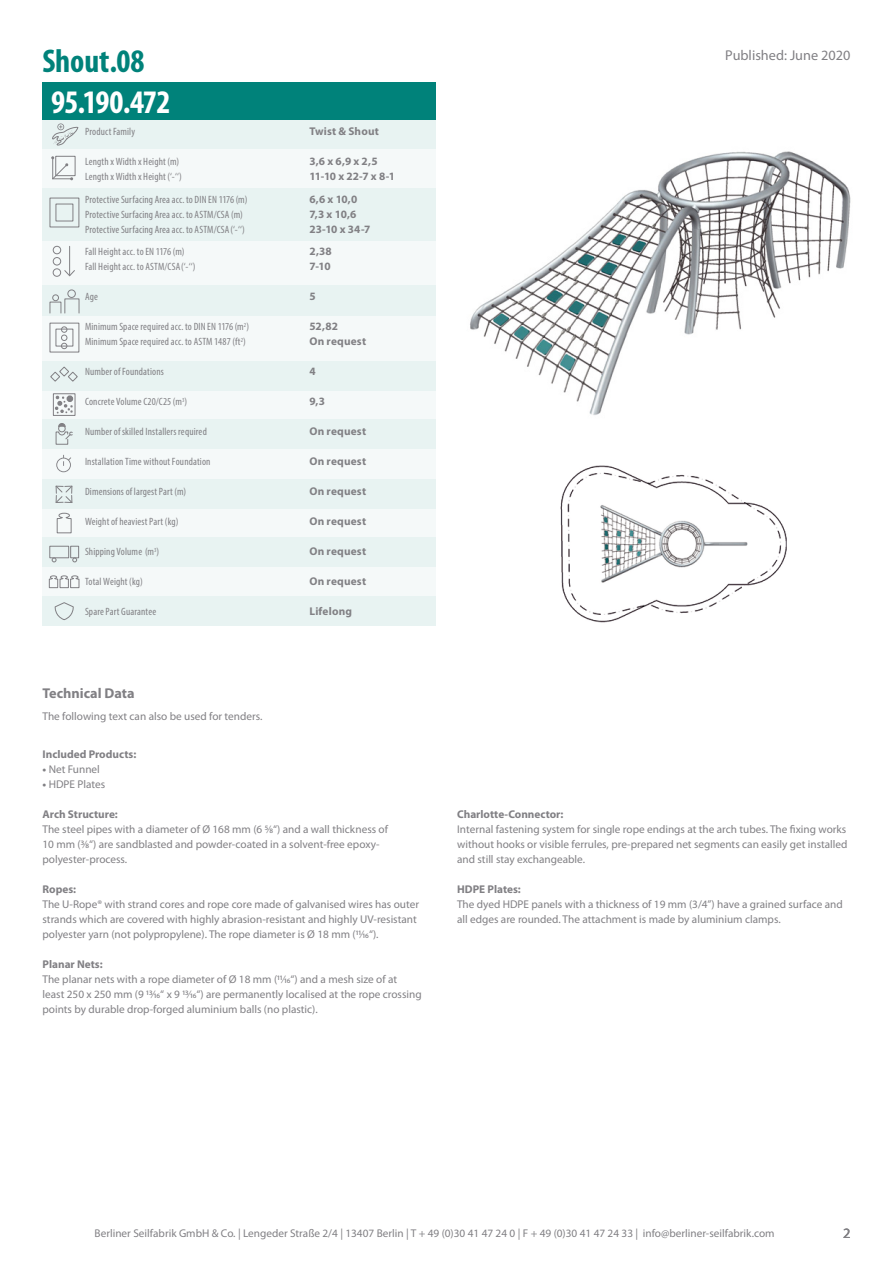
<style>
.page{position:relative;width:893px;height:1263px;background:#fff}
.page>*{position:absolute;margin:0;border:0;box-sizing:border-box;transform-origin:0 0}
.t1{font:700 condensed 33px "Myriad Pro";letter-spacing:-.02em;color:#fff}
.t2{font:700 condensed 33px "Myriad Pro";letter-spacing:-.005em;color:#00827a}
.t3{font:14.25px "Myriad Pro";color:#818084}
.t4{font:700 14.25px "Myriad Pro";color:#818084}
.t5{font:11.25px/15px "Myriad Pro";color:#818084}
.t6{font:700 11.25px/15px "Myriad Pro";letter-spacing:.005em;color:#818084}
.t7{font:condensed 10.65px/15px "Myriad Pro";letter-spacing:.015em;color:#818084}
.s1{font-weight:700}
</style>
<div class="page">
<img style="left:560px;top:465px;width:227px;height:158px">
<img style="left:470px;top:151px;width:381px;height:264px">
<div style="left:43px;top:120px;width:393px;height:32px;background:#e8f3f2"></div>
<div style="left:43px;top:82px;width:393px;height:38px;background:#00827a"></div>
<div style="left:43px;top:149px;width:393px;height:476px;background:#f5f9f9"></div>
<div style="left:43px;top:286px;width:393px;height:30px;background:#e8f3f2"></div>
<div style="left:43px;top:188px;width:393px;height:53px;background:#e8f3f2"></div>
<div style="left:43px;top:361px;width:393px;height:29px;background:#e8f3f2"></div>
<div style="left:43px;top:420px;width:393px;height:29px;background:#e8f3f2"></div>
<div style="left:43px;top:479px;width:393px;height:29px;background:#e8f3f2"></div>
<div style="left:43px;top:538px;width:393px;height:29px;background:#e8f3f2"></div>
<div style="left:43px;top:596px;width:393px;height:29px;background:#e8f3f2"></div>
<svg style="left:51px;top:156px;width:22px;height:24px"></svg>
<div style="left:50px;top:198px;width:29px;height:29px;border:1px solid #818084"></div>
<div style="left:56px;top:204px;width:17px;height:17px;border:1px solid #818084"></div>
<hr style="left:69px;top:246px;width:1px;height:30px;background:#818084">
<svg style="left:64px;top:269px;width:11px;height:8px"></svg>
<div style="left:53px;top:268px;width:8px;height:9px;border:1px solid #818084;border-radius:50%"></div>
<div style="left:53px;top:257px;width:8px;height:8px;border:1px solid #818084;border-radius:50%"></div>
<div style="left:53px;top:246px;width:8px;height:8px;border:1px solid #818084;border-radius:50%"></div>
<div style="left:50px;top:323px;width:29px;height:29px;border:1px solid #818084"></div>
<div style="left:56px;top:329px;width:17px;height:17px;border:1px solid #818084"></div>
<svg style="left:61px;top:335px;width:6px;height:14px"></svg>
<div style="left:61px;top:326px;width:6px;height:7px;border:1px solid #818084;border-radius:50%"></div>
<div style="left:52px;top:294px;width:7px;height:7px;border:1px solid #818084;border-radius:50%"></div>
<div style="left:50px;top:302px;width:11px;height:11px;border:1px solid #818084"></div>
<div style="left:64px;top:298px;width:15px;height:15px;border:1px solid #818084"></div>
<div style="left:67px;top:290px;width:9px;height:8px;border:1px solid #818084;border-radius:50%"></div>
<svg style="left:52px;top:123px;width:27px;height:23px"></svg>
<div style="left:53px;top:393px;width:22px;height:23px;border:1px solid #818084"></div>
<div style="left:67px;top:395px;width:6px;height:7px;border:4px solid #818084;border-radius:50%"></div>
<svg style="left:55px;top:396px;width:18px;height:17px"></svg>
<svg style="left:56px;top:455px;width:15px;height:17px"></svg>
<svg style="left:50px;top:366px;width:28px;height:16px"></svg>
<svg style="left:55px;top:485px;width:18px;height:18px"></svg>
<div style="left:49px;top:546px;width:20px;height:12px;border:1px solid #818084"></div>
<div style="left:70px;top:546px;width:9px;height:12px;border:1px solid #818084"></div>
<svg style="left:52px;top:558px;width:4px;height:4px"></svg>
<svg style="left:72px;top:558px;width:5px;height:4px"></svg>
<svg style="left:54px;top:602px;width:20px;height:18px"></svg>
<svg style="left:56px;top:512px;width:16px;height:22px"></svg>
<svg style="left:49px;top:575px;width:31px;height:13px"></svg>
<svg style="left:55px;top:423px;width:18px;height:22px"></svg>
<h1 class="t2" style="left:43px;top:40px;width:104px">Shout.08</h1>
<h1 class="t1" style="left:51px;top:81px;width:121px">95.190.472</h1>
<p class="t7" style="left:85px;top:124px;width:52px">Product Family</p>
<p class="t7" style="left:85px;top:154px;width:98px">Length x Width x Height (m)<br>Length x Width x Height (‘-‘‘)</p>
<p class="t7" style="left:85px;top:191px;width:164px">Protective Surfacing Area acc. to DIN EN 1176 (m)<br>Protective Surfacing Area acc. to ASTM/CSA (m)<br>Protective Surfacing Area acc. to ASTM/CSA(‘-‘‘)</p>
<p class="t7" style="left:85px;top:244px;width:112px">Fall Height acc. to EN 1176 (m)<br>Fall Height acc. to ASTM/CSA(‘-‘‘)</p>
<p class="t7" style="left:85px;top:289px;width:14px">Age</p>
<p class="t7" style="left:85px;top:319px;width:165px">Minimum Space required acc. to DIN EN 1176 (m<sup>2</sup>)<br>Minimum Space required acc. to ASTM 1487 (ft<sup>2</sup>)</p>
<p class="t7" style="left:85px;top:364px;width:80px">Number of Foundations</p>
<p class="t7" style="left:85px;top:394px;width:104px">Concrete Volume C20/C25 (m<sup>3</sup>)</p>
<p class="t7" style="left:85px;top:424px;width:123px">Number of skilled Installers required</p>
<p class="t7" style="left:85px;top:454px;width:127px">Installation Time without Foundation</p>
<p class="t7" style="left:85px;top:484px;width:103px">Dimensions of largest Part (m)</p>
<p class="t7" style="left:85px;top:514px;width:95px">Weight of heaviest Part (kg)</p>
<p class="t7" style="left:85px;top:544px;width:76px">Shipping Volume (m<sup>3</sup>)</p>
<p class="t7" style="left:85px;top:574px;width:59px">Total Weight (kg)</p>
<p class="t7" style="left:85px;top:604px;width:73px">Spare Part Guarantee</p>
<p class="t6" style="left:309px;top:123px;width:71px">Twist &amp; Shout</p>
<p class="t6" style="left:309px;top:153px;width:87px">3,6 x 6,9 x 2,5<br>11-10 x 22-7 x 8-1</p>
<p class="t6" style="left:309px;top:191px;width:63px">6,6 x 10,0<br>7,3 x 10,6<br>23-10 x 34-7</p>
<p class="t6" style="left:309px;top:243px;width:24px">2,38<br>7-10</p>
<p class="t6" style="left:309px;top:288px;width:8px">5</p>
<p class="t6" style="left:309px;top:318px;width:58px">52,82<br>On request</p>
<p class="t6" style="left:309px;top:363px;width:8px">4</p>
<p class="t6" style="left:309px;top:393px;width:17px">9,3</p>
<p class="t6" style="left:309px;top:423px;width:58px">On request</p>
<p class="t6" style="left:309px;top:453px;width:58px">On request</p>
<p class="t6" style="left:309px;top:483px;width:58px">On request</p>
<p class="t6" style="left:309px;top:513px;width:58px">On request</p>
<p class="t6" style="left:309px;top:543px;width:58px">On request</p>
<p class="t6" style="left:309px;top:573px;width:58px">On request</p>
<p class="t6" style="left:309px;top:603px;width:44px">Lifelong</p>
<p class="t4" style="left:43px;top:683px;width:94px">Technical Data</p>
<p class="t5" style="left:43px;top:709px;width:221px">The following text can also be used for tenders.</p>
<p class="t6" style="left:43px;top:746px;width:95px">Included Products:</p>
<p class="t5" style="left:43px;top:761px;width:59px"><span class="s1">•</span> Net Funnel</p>
<p class="t5" style="left:43px;top:776px;width:64px"><span class="s1">•</span> HDPE Plates</p>
<p class="t6" style="left:43px;top:806px;width:77px">Arch Structure:</p>
<p class="t5" style="left:43px;top:821px;width:347px">The steel pipes with a diameter of Ø 168 mm (6 5/8‘‘) and a wall thickness of<br>10 mm (3/8‘‘) are sandblasted and powder-coated in a solvent-free epoxy&shy;polyester-process.</p>
<p class="t6" style="left:43px;top:881px;width:35px">Ropes:</p>
<p class="t5" style="left:43px;top:896px;width:378px">The U-Rope® with strand cores and rope core made of galvanised wires has outer strands which are covered with highly abrasion-resistant and highly UV-resistant polyester yarn (not polypropylene). The rope diameter is Ø 18 mm (11/16‘‘).</p>
<p class="t6" style="left:43px;top:956px;width:62px">Planar Nets:</p>
<p class="t5" style="left:43px;top:971px;width:381px">The planar nets with a rope diameter of Ø 18 mm (11/16‘‘) and a mesh size of at least 250 x 250 mm (9 13/16‘‘ x 9 13/16‘‘) are permanently localised at the rope crossing points by durable drop-forged aluminium balls (no plastic).</p>
<p class="t3" style="left:725px;top:46px;width:127px">Published: June 2020</p>
<p class="t6" style="left:457px;top:806px;width:108px">Charlotte-Connector:</p>
<p class="t5" style="left:457px;top:821px;width:392px;text-align:justify">Internal fastening system for single rope endings at the arch tubes. The fixing works without hooks or visible ferrules, pre-prepared net segments can easily get installed and still stay exchangeable.</p>
<p class="t6" style="left:457px;top:881px;width:65px">HDPE Plates:</p>
<p class="t5" style="left:457px;top:896px;width:387px">The dyed HDPE panels with a thickness of 19 mm (3/4”) have a grained surface and all edges are rounded. The attachment is made by aluminium clamps.</p>
<p class="t5" style="left:95px;top:1226px;width:681px">Berliner Seilfabrik GmbH &amp; Co. | Lengeder Straße 2/4 | 13407 Berlin | T + 49 (0)30 41 47 24 0 | F + 49 (0)30 41 47 24 33 | info@berliner-seilfabrik.com</p>
<p class="t3" style="left:843px;top:1224px;width:9px">2</p>
</div>
